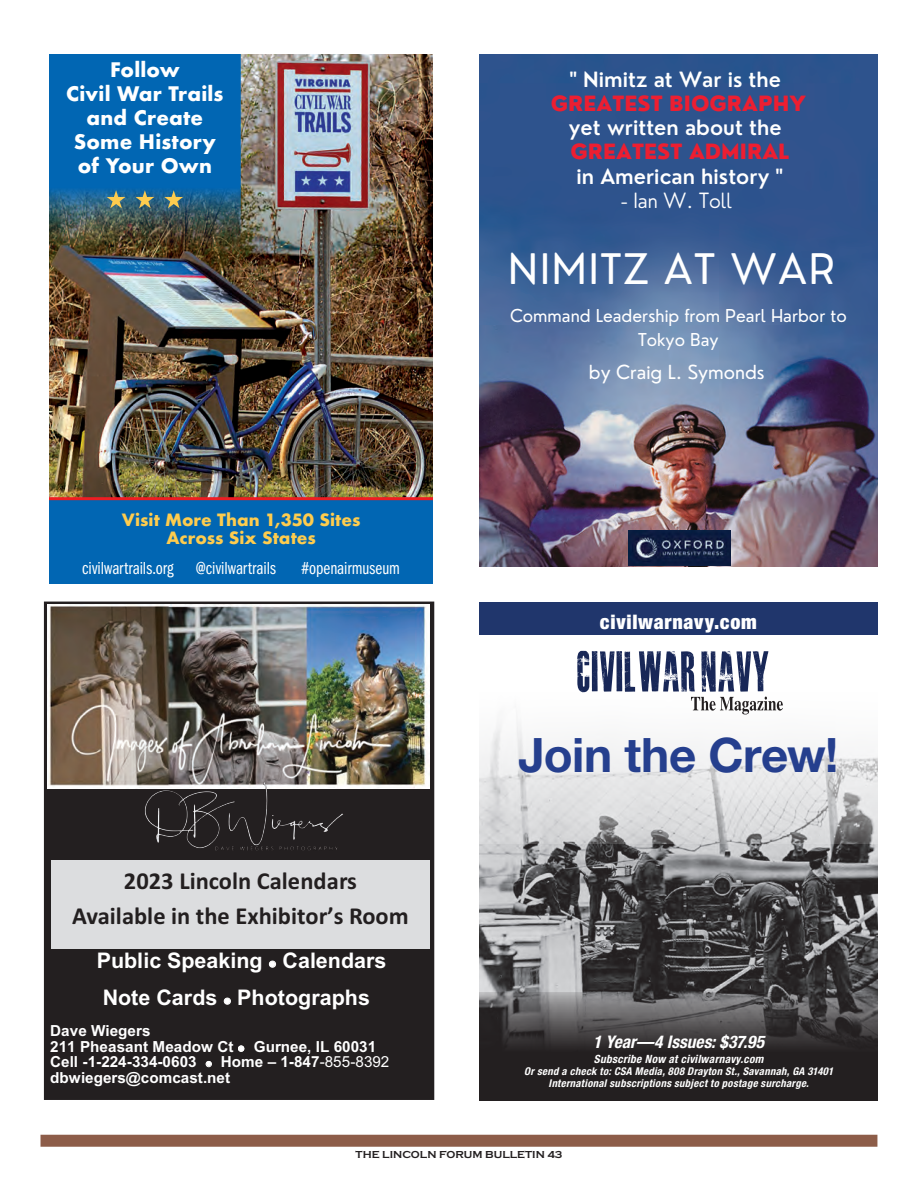
<style>
.page{position:relative;width:918px;height:1188px;background:#fff}
.page>*{position:absolute;margin:0;border:0;box-sizing:border-box;transform-origin:0 0}
.t1{font:700 47.55px "Helvetica Neue LT Std";letter-spacing:-.01em;color:#253f8e}
.t2{font:41.1px "Nourd";letter-spacing:.045em;color:#fff}
.t3{font:700 24.45px/35.7px "Calibri";color:#231f20;text-align:center}
.t4{font:700 21.6px/37px "Arial";color:#fff}
.t5{font:600 20.55px/24.3px "Nourd";color:#fff;text-align:center}
.t6{font:300 20.55px "Nourd";color:#fff}
.t7{font:900 condensed 20.1px "Helvetica Neue LT Std";letter-spacing:.04em;color:#fff}
.t8{font:700 19.5px/24px "Futura";letter-spacing:.01em;color:#fff;text-align:center}
.t9{font:18.9px "Nourd";color:#fff}
.t10{font:18px "Franklin Gothic URW Com Boo";color:#fff}
.t11{font:17.4px/23.7px "Nourd";color:#fff;text-align:center}
.t12{font:italic 700 condensed 17.4px "Helvetica Neue LT Std";color:#fff}
.t13{font:700 16.5px/18px "Futura";color:#fecc4e;text-align:center}
.t14{font:700 15.3px/15.6px "Arial";color:#fff}
.t15{font:italic 700 condensed 11.4px "Helvetica Neue LT Std";letter-spacing:.03em;color:#fff}
.t16{font:italic 700 condensed 10.65px/12px "Helvetica Neue LT Std";letter-spacing:.03em;color:#fff;text-align:center}
.t17{font:700 10.5px "Copperplate Gothic";color:#231f20}
.s1{font-weight:400}
.s2{font-weight:800;color:#ed1e31}
</style>
<div class="page">
<div style="left:41px;top:1135px;width:836px;height:12px;background:#8d5d49"></div>
<img style="left:479px;top:54px;width:398px;height:512px">
<img style="left:629px;top:530px;width:102px;height:36px">
<div style="left:46px;top:603px;width:386px;height:495px;background:#231f20"></div>
<div style="left:44px;top:602px;width:390px;height:498px;border:4px solid #231f20"></div>
<img style="left:47px;top:605px;width:383px;height:184px">
<div style="left:46px;top:1022px;width:385px;height:73px;background:#231f20"></div>
<img style="left:124px;top:769px;width:234px;height:82px">
<div style="left:51px;top:860px;width:379px;height:89px;background:#dcdddf"></div>
<img style="left:49px;top:54px;width:384px;height:443px">
<div style="left:49px;top:499px;width:384px;height:84px;background:#0166b3"></div>
<hr style="left:49px;top:497px;width:384px;height:3px;background:#ee1d23">
<img style="left:49px;top:54px;width:192px;height:206px">
<img style="left:479px;top:844px;width:398px;height:148px">
<svg style="left:479px;top:992px;width:398px;height:96px;fill:#2a2728"></svg>
<svg style="left:479px;top:650px;width:398px;height:194px"></svg>
<svg style="left:577px;top:651px;width:206px;height:63px"></svg>
<div style="left:479px;top:602px;width:398px;height:33px;background:#20366c"></div>
<div style="left:479px;top:1088px;width:398px;height:12px;background:#231f20"></div>
<p class="t8" style="left:66px;top:59px;width:159px">Follow<br>Civil War Trails and Create<br>Some History of Your Own</p>
<p class="t13" style="left:122px;top:512px;width:240px">Visit More Than 1,350 Sites<br>Across Six States</p>
<p class="t10" style="left:82px;top:557px;width:195px">civilwartrails.org @civilwartrails</p>
<p class="t10" style="left:302px;top:557px;width:100px">#openairmuseum</p>
<p class="t3" style="left:72px;top:865px;width:338px">2023 Lincoln Calendars<br>Available in the Exhibitor’s Room</p>
<p class="t4" style="left:97px;top:944px;width:291px">Public Speaking ⚫ Calendars<br>Note Cards ⚫ Photographs</p>
<p class="t14" style="left:50px;top:1025px;width:341px">Dave Wiegers<br>211 Pheasant Meadow Ct ⚫ Gurnee, IL 60031<br>Cell -1-224-334-0603 ⚫ Home – 1-847<span class="s1">-855-8392 </span>dbwiegers@comcast.net</p>
<p class="t5" style="left:551px;top:69px;width:257px">" Nimitz at War is the<br><span class="s2">GREATEST BIOGRAPHY </span>yet written about the<br><span class="s2">GREATEST ADMIRAL<br></span>in American history "</p>
<p class="t6" style="left:621px;top:193px;width:113px">- Ian W. Toll</p>
<p class="t2" style="left:508px;top:253px;width:328px">NIMITZ AT WAR</p>
<p class="t11" style="left:510px;top:306px;width:338px">Command Leadership from Pearl Harbor to<br>Tokyo Bay</p>
<p class="t9" style="left:589px;top:365px;width:177px">by Craig L. Symonds</p>
<p class="t7" style="left:600px;top:611px;width:158px">civilwarnavy.com</p>
<p class="t1" style="left:518px;top:728px;width:321px">Join the Crew!</p>
<p class="t12" style="left:593px;top:1034px;width:173px">1 Year—4 Issues: $37.95</p>
<p class="t15" style="left:594px;top:1054px;width:171px">Subscribe Now at civilwarnavy.com</p>
<p class="t16" style="left:524px;top:1066px;width:311px">Or send a check to: CSA Media, 808 Drayton St., Savannah, GA 31401<br>International subscriptions subject to postage surcharge.</p>
<p class="t17" style="left:356px;top:1148px;width:208px">THE LINCOLN FORUM BULLETIN 43</p>
</div>
